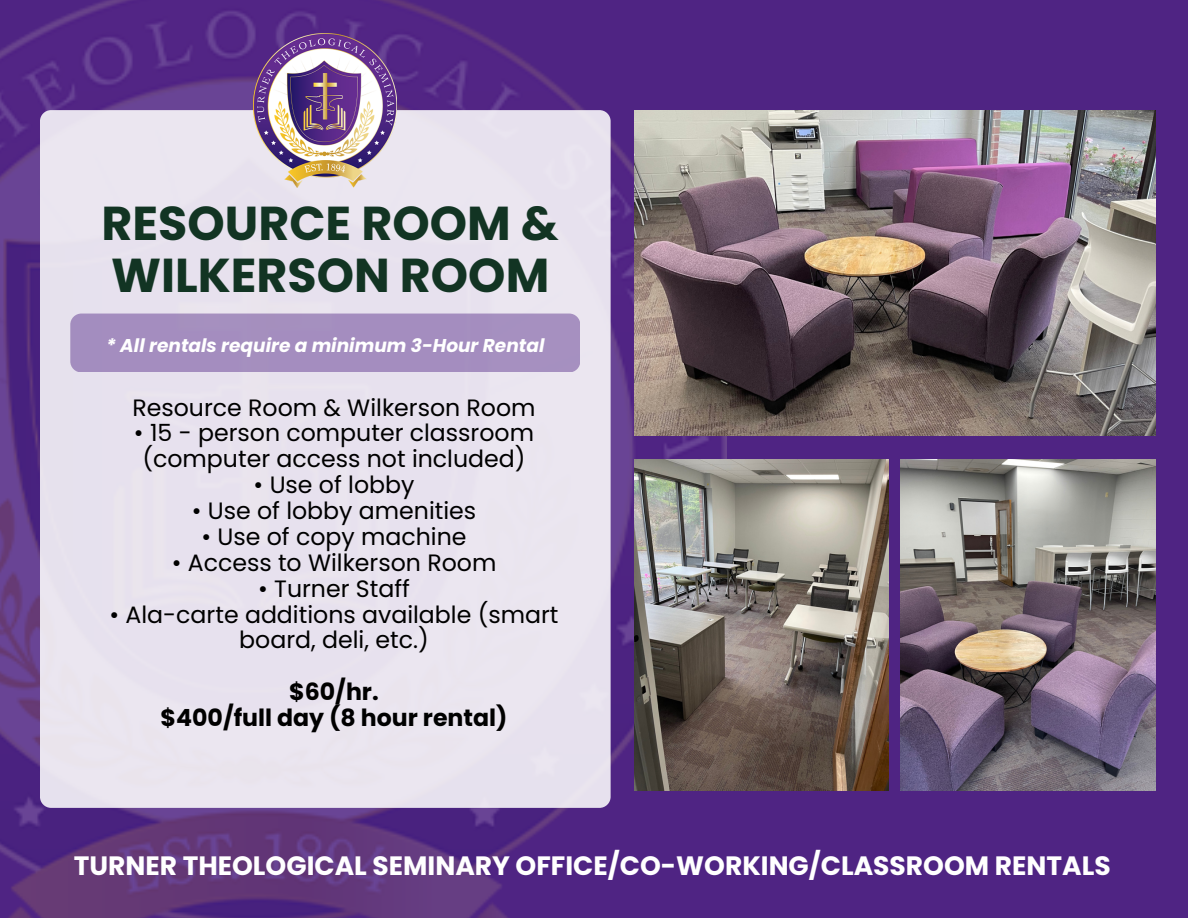
<style>
.page{position:relative;width:1188px;height:918px;background:#4f2483}
.page>*{position:absolute;margin:0;border:0;box-sizing:border-box;transform-origin:0 0}
.t1{font:700 47.55px/51.8px "Poppins";color:#123423}
.t2{font:700 26.55px "Poppins";color:#fff}
.t3{font:23.7px/25.8px "Poppins";color:#000;text-align:center}
.t4{font:700 23.7px/25.8px "Poppins";color:#000;text-align:center}
.t5{font:italic 700 18.6px "Poppins";color:#fff}
</style>
<div class="page">
<img style="left:0;top:0;width:726px;height:918px">
<img style="left:635px;top:110px;width:520px;height:325px">
<img style="left:635px;top:459px;width:254px;height:332px">
<img style="left:900px;top:459px;width:255px;height:332px">
<div style="left:40px;top:110px;width:571px;height:698px;background:#e9e3ee;border-radius:11px"></div>
<div style="left:70px;top:314px;width:510px;height:58px;background:#a48dbf;border-radius:11px"></div>
<img style="left:254px;top:33px;width:143px;height:154px">
<p class="t1" style="left:102px;top:198px;width:459px">RESOURCE ROOM &amp;<br>WILKERSON ROOM</p>
<p class="t5" style="left:106px;top:332px;width:440px">* All rentals require a minimum 3-Hour Rental</p>
<h4 class="t3" style="left:132px;top:394px;width:405px">Resource Room &amp; Wilkerson Room</h4>
<h4 class="t3" style="left:134px;top:420px;width:402px">• 15 - person computer classroom (computer access not included)</h4>
<h4 class="t3" style="left:254px;top:472px;width:162px">• Use of lobby</h4>
<h4 class="t3" style="left:192px;top:498px;width:286px">• Use of lobby amenities</h4>
<h4 class="t3" style="left:202px;top:524px;width:267px">• Use of copy machine</h4>
<h4 class="t3" style="left:172px;top:550px;width:326px">• Access to Wilkerson Room</h4>
<h4 class="t3" style="left:258px;top:576px;width:153px">• Turner Staff</h4>
<h4 class="t3" style="left:109px;top:601px;width:451px">• Ala-carte additions available (smart board, deli, etc.)</h4>
<h3 class="t4" style="left:161px;top:679px;width:348px">$60/hr.<br>$400/full day (8 hour rental)</h3>
<h1 class="t2" style="left:74px;top:847px;width:1038px">TURNER THEOLOGICAL SEMINARY OFFICE/CO-WORKING/CLASSROOM RENTALS</h1>
</div>
